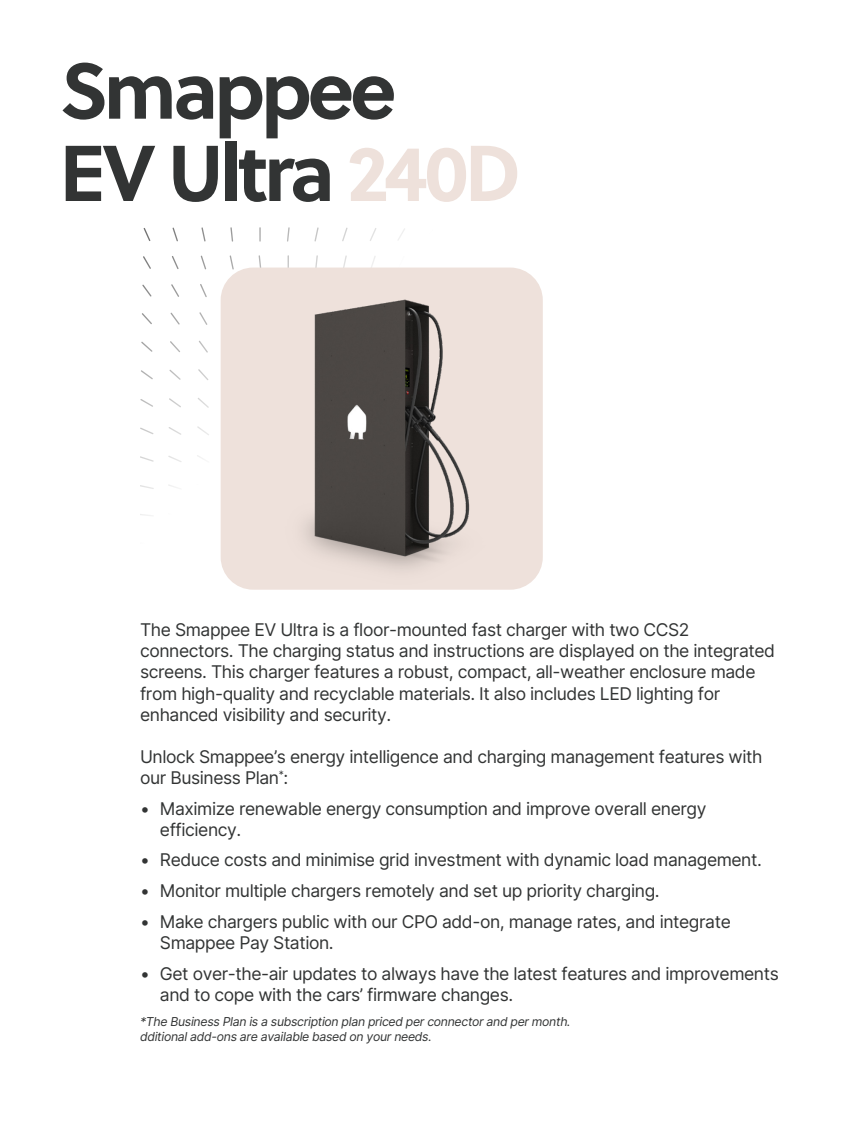
<style>
.page{position:relative;width:844px;height:1122px;background:#fff}
.page>*{position:absolute;margin:0;border:0;box-sizing:border-box;transform-origin:0 0}
.t1{font:700 78.75px/82.2px "Soleil";letter-spacing:-.05em;color:#323434}
.t2{font:17.5px/21px "Inter";letter-spacing:-.025em;color:#323434}
.t3{font:12.25px/14.7px "Inter";letter-spacing:-.025em;color:#323434}
.s1{color:#eee1db}
</style>
<div class="page">
<svg style="left:140px;top:485px;width:14px;height:4px"></svg>
<svg style="left:140px;top:456px;width:14px;height:5px"></svg>
<svg style="left:140px;top:427px;width:13px;height:7px"></svg>
<svg style="left:140px;top:399px;width:13px;height:8px"></svg>
<svg style="left:141px;top:370px;width:12px;height:9px"></svg>
<svg style="left:141px;top:341px;width:11px;height:11px"></svg>
<svg style="left:142px;top:313px;width:10px;height:11px"></svg>
<svg style="left:142px;top:284px;width:9px;height:12px"></svg>
<svg style="left:143px;top:256px;width:8px;height:13px"></svg>
<svg style="left:143px;top:228px;width:7px;height:13px"></svg>
<svg style="left:168px;top:456px;width:14px;height:6px"></svg>
<svg style="left:168px;top:427px;width:13px;height:8px"></svg>
<svg style="left:169px;top:398px;width:12px;height:9px"></svg>
<svg style="left:169px;top:370px;width:12px;height:10px"></svg>
<svg style="left:170px;top:341px;width:10px;height:11px"></svg>
<svg style="left:170px;top:312px;width:10px;height:12px"></svg>
<svg style="left:171px;top:284px;width:8px;height:13px"></svg>
<svg style="left:172px;top:256px;width:7px;height:13px"></svg>
<svg style="left:172px;top:227px;width:6px;height:14px"></svg>
<svg style="left:197px;top:426px;width:12px;height:9px"></svg>
<svg style="left:198px;top:398px;width:11px;height:10px"></svg>
<svg style="left:198px;top:369px;width:10px;height:11px"></svg>
<svg style="left:199px;top:340px;width:9px;height:12px"></svg>
<svg style="left:199px;top:312px;width:8px;height:13px"></svg>
<svg style="left:200px;top:284px;width:7px;height:13px"></svg>
<svg style="left:201px;top:255px;width:5px;height:14px"></svg>
<svg style="left:201px;top:227px;width:4px;height:14px"></svg>
<svg style="left:229px;top:255px;width:5px;height:14px"></svg>
<svg style="left:230px;top:227px;width:3px;height:14px"></svg>
<svg style="left:258px;top:255px;width:3px;height:12px"></svg>
<svg style="left:259px;top:227px;width:2px;height:14px"></svg>
<svg style="left:287px;top:255px;width:2px;height:12px"></svg>
<svg style="left:287px;top:227px;width:2px;height:14px"></svg>
<svg style="left:315px;top:255px;width:3px;height:12px"></svg>
<svg style="left:314px;top:227px;width:4px;height:14px"></svg>
<svg style="left:343px;top:255px;width:4px;height:12px"></svg>
<svg style="left:342px;top:228px;width:5px;height:13px"></svg>
<svg style="left:371px;top:256px;width:5px;height:11px"></svg>
<svg style="left:370px;top:228px;width:6px;height:13px"></svg>
<svg style="left:398px;top:228px;width:7px;height:12px"></svg>
<div style="left:220px;top:267px;width:322px;height:322px;background:#eee1db;border-radius:33px"></div>
<img style="left:228px;top:299px;width:307px;height:289px">
<p class="t1" style="left:60px;top:51px;width:463px">Smappee<br>EV Ultra <span class="s1">240D</span></p>
<p class="t2" style="left:140px;top:619px;width:636px">The Smappee EV Ultra is a floor-mounted fast charger with two CCS2 connectors. The charging status and instructions are displayed on the integrated screens. This charger features a robust, compact, all-weather enclosure made from high-quality and recyclable materials. It also includes LED lighting for enhanced visibility and security.</p>
<p class="t2" style="left:140px;top:745px;width:623px">Unlock Smappee’s energy intelligence and charging management features with our Business Plan<sup>*</sup>:</p>
<p class="t2" style="left:160px;top:797px;width:548px;text-indent:-20px">• Maximize renewable energy consumption and improve overall energy efficiency.</p>
<p class="t2" style="left:140px;top:849px;width:623px">• Reduce costs and minimise grid investment with dynamic load management.</p>
<p class="t2" style="left:140px;top:879px;width:521px">• Monitor multiple chargers remotely and set up priority charging.</p>
<p class="t2" style="left:160px;top:910px;width:572px;text-indent:-20px">• Make chargers public with our CPO add-on, manage rates, and integrate<br>Smappee Pay Station.</p>
<p class="t2" style="left:160px;top:962px;width:620px;text-indent:-20px">• Get over-the-air updates to always have the latest features and improvements and to cope with the cars’ firmware changes.</p>
<p class="t3" style="left:140px;top:1013px;width:432px">*The Business Plan is a subscription plan priced per connector and per month. dditional add-ons are available based on your needs.</p>
</div>
